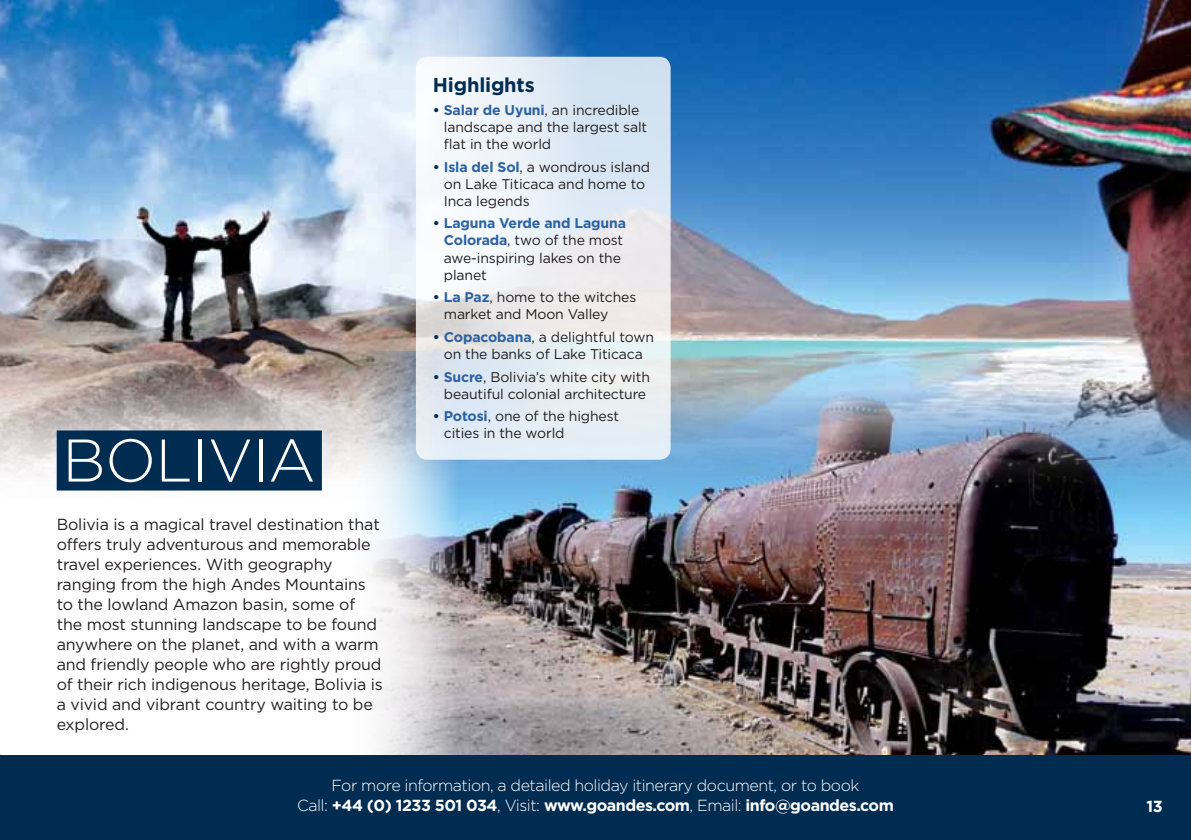
<style>
.page{position:relative;width:1191px;height:840px;background:#fff}
.page>*{position:absolute;margin:0;border:0;box-sizing:border-box;transform-origin:0 0}
.t1{font:300 60px "Gotham";color:#fff}
.t2{font:700 20px "Gotham";letter-spacing:-.01em;color:#002c52}
.t3{font:16px/20px "Gotham";letter-spacing:-.01em;color:#231f20}
.t4{font:300 16px/20px "Gotham";letter-spacing:-.03em;color:#fff;text-align:center}
.t5{font:700 16px "Gotham";color:#fff}
.t6{font:14px/17px "Gotham";letter-spacing:-.01em;color:#231f20}
.s1{font-weight:700;color:#002c52}
.s2{font-weight:700;color:#2c61a3}
.s3{font-weight:700}
</style>
<div class="page">
<div style="left:0;top:754px;width:1191px;height:85px;background:#002c52"></div>
<img style="left:0;top:0;width:416px;height:491px">
<img style="left:344px;top:351px;width:847px;height:403px">
<img style="left:416px;top:0;width:775px;height:501px">
<div style="left:57px;top:430px;width:265px;height:60px;background:#002c52"></div>
<svg style="left:416px;top:57px;width:254px;height:402px"></svg>
<h1 class="t1" style="left:62px;top:427px;width:125px">Bolivia</h1>
<p class="t3" style="left:57px;top:513px;width:328px">Bolivia is a magical travel destination that offers truly adventurous and memorable travel experiences. With geography ranging from the high Andes Mountains to the lowland Amazon basin, some of the most stunning landscape to be found anywhere on the planet, and with a warm and friendly people who are rightly proud of their rich indigenous heritage, Bolivia is a vivid and vibrant country waiting to be explored.</p>
<h2 class="t2" style="left:433px;top:74px;width:103px">Highlights</h2>
<p class="t6" style="left:444px;top:101px;width:205px;text-indent:-11px"><span class="s1">•</span> <span class="s2">Salar de Uyuni</span>, an incredible landscape and the largest salt flat in the world</p>
<p class="t6" style="left:444px;top:158px;width:208px;text-indent:-11px"><span class="s1">•</span> <span class="s2">Isla del Sol</span>, a wondrous island on Lake Titicaca and home to<br>Inca legends</p>
<p class="t6" style="left:444px;top:215px;width:184px;text-indent:-11px"><span class="s1">•</span> <span class="s2">Laguna Verde and Laguna<br>Colorada</span>, two of the most awe-inspiring lakes on the planet</p>
<p class="t6" style="left:444px;top:288px;width:194px;text-indent:-11px"><span class="s1">•</span> <span class="s2">La Paz</span>, home to the witches market and Moon Valley</p>
<p class="t6" style="left:433px;top:328px;width:222px;text-align:center"><span class="s1">•</span> <span class="s2">Copacobana</span>, a delightful town on the banks of Lake Titicaca</p>
<p class="t6" style="left:433px;top:368px;width:218px;text-align:center"><span class="s1">•</span> <span class="s2">Sucre</span>, Bolivia’s white city with beautiful colonial architecture</p>
<p class="t6" style="left:444px;top:407px;width:177px;text-indent:-11px"><span class="s1">•</span> <span class="s2">Potosi</span>, one of the highest cities in the world</p>
<p class="t4" style="left:297px;top:774px;width:598px">For more information, a detailed holiday itinerary document, or to book<br>Call: <span class="s3">+44 (0) 1233 501 034</span>, Visit: <span class="s3">www.goandes.com</span>, Email: <span class="s3">info@goandes.com</span></p>
<p class="t5" style="left:1146px;top:796px;width:18px">13</p>
</div>
